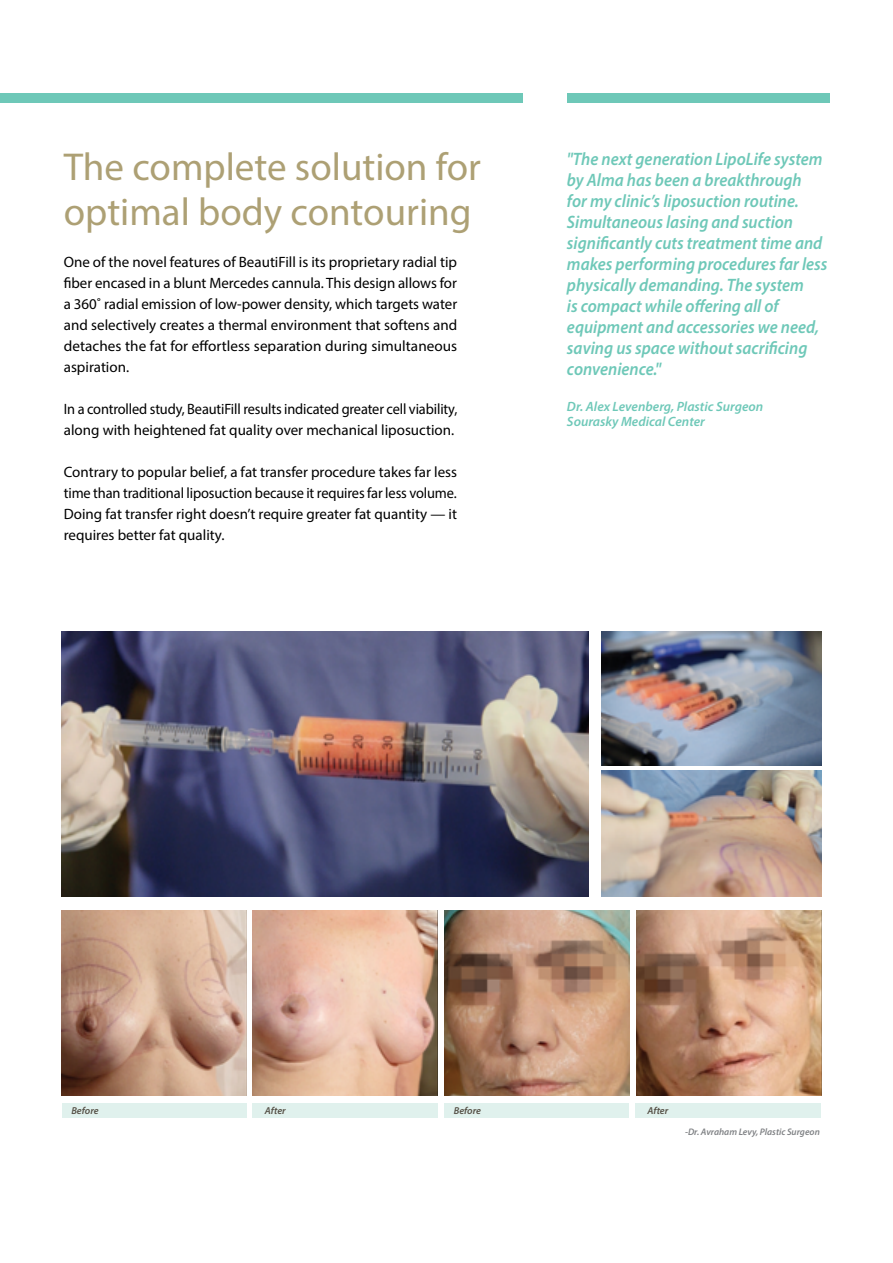
<style>
.page{position:relative;width:893px;height:1263px;background:#fff}
.page>*{position:absolute;margin:0;border:0;box-sizing:border-box;transform-origin:0 0}
.t1{font:39px/45px "Myriad Pro";color:#ada074}
.t2{font:italic 600 18px/21px "Myriad Pro";color:#6ec8b8;scale:.93 1}
.t3{font:15px/21px "Myriad Pro";color:#000;text-align:justify}
.t4{font:15px/21px "Myriad Pro";color:#000;scale:.96 1}
.t5{font:italic 600 13.5px/15px "Myriad Pro";color:#6ec8b8}
.t6{font:italic 600 10.05px "Myriad Pro";color:#565147}
.t7{font:italic 600 9.6px "Myriad Pro";color:#808285}
</style>
<div class="page">
<div style="left:0;top:93px;width:523px;height:9px;background:#6ec8b8"></div>
<div style="left:567px;top:93px;width:262px;height:9px;background:#6ec8b8"></div>
<img style="left:601px;top:770px;width:221px;height:126px">
<img style="left:601px;top:632px;width:221px;height:133px">
<img style="left:62px;top:632px;width:526px;height:264px">
<img style="left:62px;top:910px;width:184px;height:186px">
<img style="left:445px;top:910px;width:184px;height:186px">
<img style="left:253px;top:910px;width:184px;height:186px">
<img style="left:637px;top:910px;width:185px;height:186px">
<div style="left:62px;top:1103px;width:184px;height:15px;background:#e0f1ed"></div>
<div style="left:444px;top:1103px;width:185px;height:15px;background:#e0f1ed"></div>
<div style="left:253px;top:1103px;width:185px;height:15px;background:#e0f1ed"></div>
<div style="left:635px;top:1103px;width:186px;height:15px;background:#e0f1ed"></div>
<h1 class="t1" style="left:64px;top:144px;width:419px">The complete solution for optimal body contouring</h1>
<p class="t3" style="left:64px;top:251px;width:395px">One of the novel features of BeautiFill is its proprietary radial tip fiber encased in a blunt Mercedes cannula. This design allows for a 360˚ radial emission of low-power density, which targets water and selectively creates a thermal environment that softens and detaches the fat for effortless separation during simultaneous aspiration.</p>
<p class="t4" style="left:64px;top:398px;width:411px">In a controlled study, BeautiFill results indicated greater cell viability, along with heightened fat quality over mechanical liposuction.</p>
<p class="t3" style="left:64px;top:461px;width:395px">Contrary to popular belief, a fat transfer procedure takes far less time than traditional liposuction because it requires far less volume.<br>Doing fat transfer right doesn’t require greater fat quantity — it requires better fat quality.</p>
<p class="t2" style="left:567px;top:148px;width:282px">"The next generation LipoLife system by Alma has been a breakthrough<br>for my clinic’s liposuction routine.<br>Simultaneous lasing and suction significantly cuts treatment time and makes performing procedures far less physically demanding. The system<br>is compact while offering all of equipment and accessories we need, saving us space without sacrificing convenience."</p>
<p class="t5" style="left:567px;top:399px;width:198px">Dr. Alex Levenberg, Plastic Surgeon<br>Sourasky Medical Center</p>
<p class="t6" style="left:71px;top:1104px;width:29px">Before</p>
<p class="t6" style="left:265px;top:1104px;width:22px">After</p>
<p class="t6" style="left:454px;top:1104px;width:29px">Before</p>
<p class="t6" style="left:647px;top:1104px;width:22px">After</p>
<p class="t7" style="left:685px;top:1125px;width:136px">-Dr. Avraham Levy, Plastic Surgeon</p>
</div>
